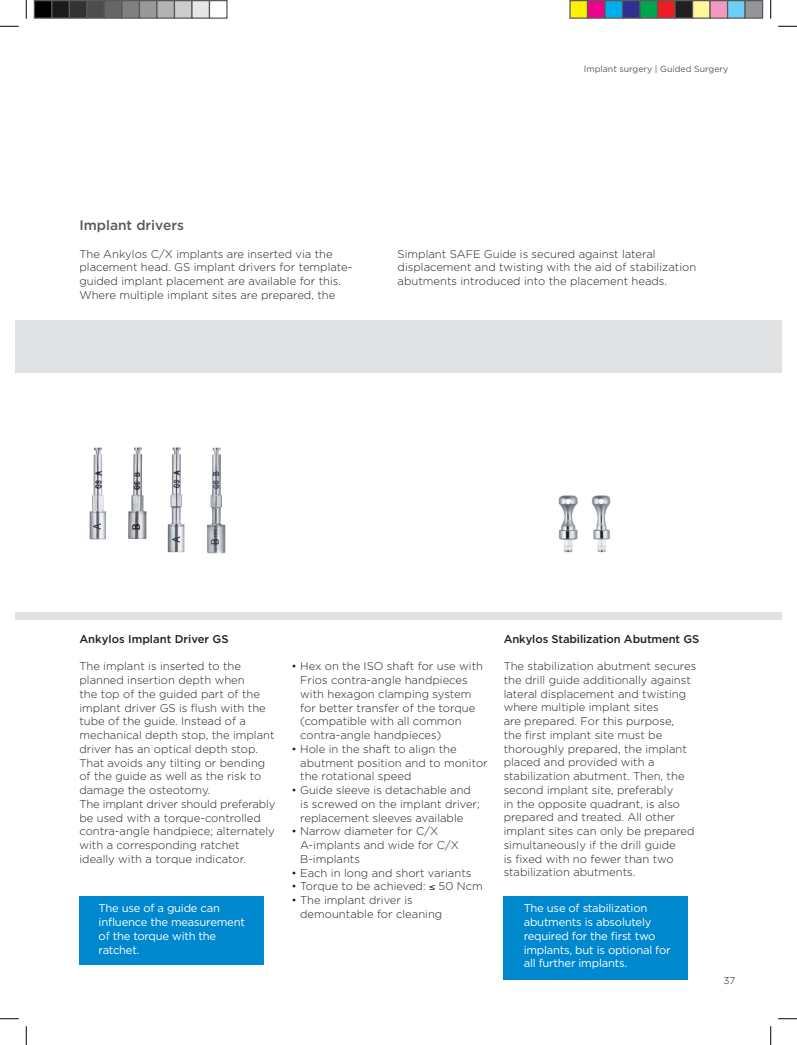
<style>
.page{position:relative;width:797px;height:1045px;background:#fff}
.page>*{position:absolute;margin:0;border:0;box-sizing:border-box;transform-origin:0 0}
.t1{font:500 13.75px "Gotham";color:#57585a}
.t2{font:300 11.25px/13.8px "Gotham";color:#231f20}
.t3{font:11.25px/13.8px "Gotham";letter-spacing:-.02em;color:#fff}
.t4{font:500 11.25px "Gotham";letter-spacing:-.01em;color:#231f20}
.t5{font:300 10px "Gotham";color:#231f20}
.t6{font:8.75px "Gotham";color:#57585a}
</style>
<div class="page">
<div style="left:16px;top:612px;width:765px;height:7px;background:#e1e2e4"></div>
<div style="left:16px;top:320px;width:765px;height:53px;background:#e1e2e4"></div>
<div style="left:79px;top:896px;width:185px;height:68px;background:#0088ce"></div>
<div style="left:503px;top:896px;width:185px;height:83px;background:#0088ce"></div>
<img style="left:89px;top:447px;width:17px;height:92px">
<img style="left:128px;top:447px;width:19px;height:92px">
<img style="left:168px;top:447px;width:16px;height:105px">
<img style="left:207px;top:447px;width:18px;height:106px">
<img style="left:591px;top:495px;width:20px;height:58px">
<img style="left:558px;top:495px;width:20px;height:58px">
<svg style="left:0;top:25px;width:19px;height:2px"></svg>
<svg style="left:778px;top:25px;width:19px;height:2px"></svg>
<svg style="left:0;top:1018px;width:19px;height:1px"></svg>
<svg style="left:778px;top:1018px;width:19px;height:1px"></svg>
<svg style="left:25px;top:0;width:2px;height:19px"></svg>
<svg style="left:25px;top:1026px;width:2px;height:19px"></svg>
<svg style="left:770px;top:0;width:1px;height:19px"></svg>
<svg style="left:770px;top:1026px;width:1px;height:19px"></svg>
<div style="left:34px;top:1px;width:18px;height:17px;background:#000"></div>
<div style="left:34px;top:0;width:18px;height:19px;border:1px solid #595959"></div>
<div style="left:52px;top:1px;width:17px;height:17px;background:#1a1a1a"></div>
<div style="left:51px;top:0;width:19px;height:19px;border:1px solid #595959"></div>
<div style="left:69px;top:1px;width:18px;height:17px;background:#333"></div>
<div style="left:69px;top:0;width:19px;height:19px;border:1px solid #595959"></div>
<div style="left:87px;top:1px;width:17px;height:17px;background:#4d4d4d"></div>
<div style="left:86px;top:0;width:19px;height:19px;border:1px solid #595959"></div>
<div style="left:104px;top:1px;width:18px;height:17px;background:#666"></div>
<div style="left:104px;top:0;width:18px;height:19px;border:1px solid #595959"></div>
<div style="left:122px;top:1px;width:17px;height:17px;background:#808080"></div>
<div style="left:121px;top:0;width:19px;height:19px;border:1px solid #595959"></div>
<div style="left:139px;top:1px;width:18px;height:17px;background:#999"></div>
<div style="left:139px;top:0;width:19px;height:19px;border:1px solid #595959"></div>
<div style="left:157px;top:1px;width:17px;height:17px;background:#b3b3b3"></div>
<div style="left:156px;top:0;width:19px;height:19px;border:1px solid #595959"></div>
<div style="left:174px;top:1px;width:18px;height:17px;background:#ccc"></div>
<div style="left:174px;top:0;width:18px;height:19px;border:1px solid #595959"></div>
<div style="left:192px;top:1px;width:17px;height:17px;background:#e6e6e6"></div>
<div style="left:191px;top:0;width:19px;height:19px;border:1px solid #595959"></div>
<div style="left:209px;top:0;width:19px;height:19px;border:1px solid #595959"></div>
<div style="left:570px;top:1px;width:17px;height:17px;background:#fff101"></div>
<div style="left:569px;top:0;width:19px;height:19px;border:1px solid #595959"></div>
<div style="left:587px;top:1px;width:18px;height:17px;background:#ed028c"></div>
<div style="left:587px;top:0;width:18px;height:19px;border:1px solid #595959"></div>
<div style="left:605px;top:1px;width:17px;height:17px;background:#00aeef"></div>
<div style="left:604px;top:0;width:19px;height:19px;border:1px solid #595959"></div>
<div style="left:622px;top:1px;width:18px;height:17px;background:#2e3092"></div>
<div style="left:622px;top:0;width:18px;height:19px;border:1px solid #595959"></div>
<div style="left:640px;top:1px;width:17px;height:17px;background:#00a54f"></div>
<div style="left:639px;top:0;width:19px;height:19px;border:1px solid #595959"></div>
<div style="left:657px;top:1px;width:18px;height:17px;background:#ee1d23"></div>
<div style="left:657px;top:0;width:18px;height:19px;border:1px solid #595959"></div>
<div style="left:675px;top:1px;width:17px;height:17px;background:#231f20"></div>
<div style="left:674px;top:0;width:19px;height:19px;border:1px solid #595959"></div>
<div style="left:692px;top:1px;width:18px;height:17px;background:#fff79a"></div>
<div style="left:692px;top:0;width:18px;height:19px;border:1px solid #595959"></div>
<div style="left:710px;top:1px;width:17px;height:17px;background:#f499c2"></div>
<div style="left:709px;top:0;width:19px;height:19px;border:1px solid #595959"></div>
<div style="left:727px;top:1px;width:18px;height:17px;background:#6bcff6"></div>
<div style="left:727px;top:0;width:18px;height:19px;border:1px solid #595959"></div>
<div style="left:745px;top:1px;width:17px;height:17px;background:#939598"></div>
<div style="left:744px;top:0;width:19px;height:19px;border:1px solid #595959"></div>
<p class="t6" style="left:584px;top:64px;width:146px">Implant surgery | Guided Surgery</p>
<p class="t1" style="left:79px;top:216px;width:106px">Implant drivers</p>
<p class="t2" style="left:79px;top:246px;width:274px">The Ankylos C/X implants are inserted via the placement head. GS implant drivers for template&shy;guided implant placement are available for this.<br>Where multiple implant sites are prepared, the</p>
<p class="t2" style="left:397px;top:246px;width:300px">Simplant SAFE Guide is secured against lateral displacement and twisting with the aid of stabilization abutments introduced into the placement heads.</p>
<p class="t4" style="left:79px;top:631px;width:151px">Ankylos Implant Driver GS</p>
<p class="t2" style="left:79px;top:659px;width:198px">The implant is inserted to the planned insertion depth when<br>the top of the guided part of the implant driver GS is flush with the tube of the guide. Instead of a mechanical depth stop, the implant driver has an optical depth stop.<br>That avoids any tilting or bending of the guide as well as the risk to damage the osteotomy.<br>The implant driver should preferably be used with a torque-controlled contra-angle handpiece; alternately with a corresponding ratchet ideally with a torque indicator.</p>
<p class="t2" style="left:300px;top:659px;width:184px;text-indent:-9px">• Hex on the ISO shaft for use with<br>Frios contra-angle handpieces with hexagon clamping system for better transfer of the torque (compatible with all common contra-angle handpieces)</p>
<p class="t2" style="left:300px;top:741px;width:189px;text-indent:-9px">• Hole in the shaft to align the abutment position and to monitor the rotational speed</p>
<p class="t2" style="left:300px;top:783px;width:181px;text-indent:-9px">• Guide sleeve is detachable and is screwed on the implant driver; replacement sleeves available</p>
<p class="t2" style="left:300px;top:824px;width:160px;text-indent:-9px">• Narrow diameter for C/X<br>A-implants and wide for C/X<br>B-implants</p>
<p class="t2" style="left:291px;top:865px;width:181px">• Each in long and short variants</p>
<p class="t2" style="left:291px;top:879px;width:193px">• Torque to be achieved: ≤ 50 Ncm</p>
<p class="t2" style="left:300px;top:893px;width:144px;text-indent:-9px">• The implant driver is demountable for cleaning</p>
<p class="t3" style="left:99px;top:901px;width:148px">The use of a guide can influence the measurement of the torque with the ratchet.</p>
<p class="t4" style="left:503px;top:631px;width:197px">Ankylos Stabilization Abutment GS</p>
<p class="t2" style="left:503px;top:659px;width:194px">The stabilization abutment secures the drill guide additionally against lateral displacement and twisting where multiple implant sites<br>are prepared. For this purpose,<br>the first implant site must be thoroughly prepared, the implant placed and provided with a stabilization abutment. Then, the second implant site, preferably<br>in the opposite quadrant, is also prepared and treated. All other implant sites can only be prepared simultaneously if the drill guide<br>is fixed with no fewer than two stabilization abutments.</p>
<p class="t3" style="left:523px;top:901px;width:148px">The use of stabilization abutments is absolutely required for the first two implants, but is optional for all further implants.</p>
<p class="t5" style="left:723px;top:974px;width:13px">37</p>
</div>
